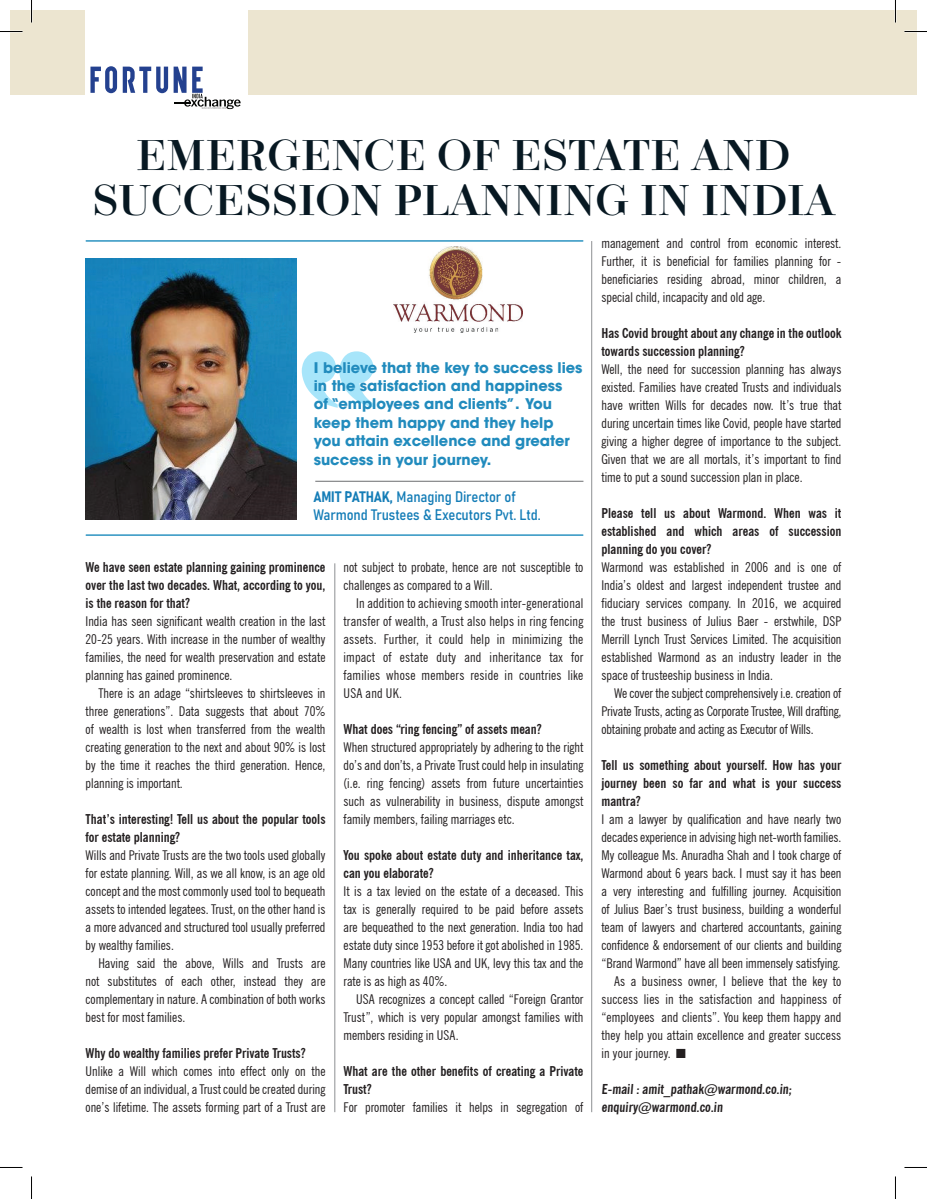
<style>
.page{position:relative;width:927px;height:1199px;background:#fff}
.page>*{position:absolute;margin:0;border:0;box-sizing:border-box;transform-origin:0 0}
.t1{font:500 42px/45px "Ratio Modern";color:#071822;text-align:center}
.t2{font:15px/18px "Bahnschrift";letter-spacing:-.01em;color:#157db7}
.t3{font:700 14.55px/18.3px "ITC Avant Garde Std";color:#218bbd}
.t4{font:700 condensed 13.65px/18px "News Gothic BT";color:#231f20}
.t5{font:condensed 13.5px/18px "News Gothic BT";color:#231f20;text-align:justify}
.t6{font:700 condensed 13.5px/18px "News Gothic BT";color:#231f20}
.s1{font-family:"News Got";font-stretch:normal}
</style>
<div class="page">
<hr style="left:85px;top:534px;width:498px;height:1px;background:#218ebe">
<img style="left:85px;top:258px;width:211px;height:261px">
<div style="left:11px;top:10px;width:905px;height:84px;background:#ece5d0"></div>
<div style="left:85px;top:10px;width:162px;height:98px;background:#fff"></div>
<svg style="left:90px;top:66px;width:27px;height:27px"></svg>
<svg style="left:123px;top:67px;width:117px;height:42px"></svg>
<svg style="left:302px;top:351px;width:73px;height:57px"></svg>
<hr style="left:315px;top:481px;width:268px;height:1px;background:#6c6d70">
<hr style="left:591px;top:241px;width:1px;height:870px;background:#939598">
<hr style="left:334px;top:563px;width:1px;height:548px;background:#939598">
<img style="left:393px;top:246px;width:129px;height:86px">
<hr style="left:85px;top:240px;width:498px;height:1px;background:#218ebe">
<hr style="left:894px;top:0;width:2px;height:22px;background:#fff">
<svg style="left:0;top:31px;width:22px;height:1px"></svg>
<svg style="left:904px;top:31px;width:22px;height:1px"></svg>
<svg style="left:0;top:1167px;width:22px;height:1px"></svg>
<svg style="left:904px;top:1167px;width:22px;height:1px"></svg>
<svg style="left:31px;top:0;width:1px;height:22px"></svg>
<svg style="left:31px;top:1176px;width:1px;height:22px"></svg>
<svg style="left:894px;top:10px;width:1px;height:12px"></svg>
<h1 class="t1" style="left:92px;top:131px;width:744px">EMERGENCE OF ESTATE AND<br>SUCCESSION PLANNING IN INDIA</h1>
<p class="t3" style="left:314px;top:358px;width:270px">I believe that the key to success lies in the satisfaction and happiness<br>of “employees and clients”. You keep them happy and they help you attain excellence and greater success in your journey.</p>
<p class="t2" style="left:313px;top:487px;width:229px">AMIT PATHAK, Managing Director of<br>Warmond Trustees &amp; Executors Pvt. Ltd.</p>
<p class="t6" style="left:86px;top:558px;width:241px;text-align:justify">We have seen estate planning gaining prominence over the last two decades. What, according to you, is the reason for that?</p>
<p class="t5" style="left:86px;top:612px;width:241px">India has seen significant wealth creation in the last 20-25 years. With increase in the number of wealthy families, the need for wealth preservation and estate planning has gained prominence.</p>
<p class="t5" style="left:86px;top:684px;width:241px;text-indent:13px">There is an adage “shirtsleeves to shirtsleeves in three generations”. Data suggests that about 70% of wealth is lost when transferred from the wealth creating generation to the next and about 90% is lost by the time it reaches the third generation. Hence, planning is important.</p>
<p class="t6" style="left:86px;top:809px;width:241px">That’s interesting! Tell us about the popular tools for estate planning?</p>
<p class="t5" style="left:86px;top:846px;width:241px">Wills and Private Trusts are the two tools used globally for estate planning. Will, as we all know, is an age old concept and the most commonly used tool to bequeath assets to intended legatees. Trust, on the other hand is a more advanced and structured tool usually preferred by wealthy families.</p>
<p class="t5" style="left:86px;top:954px;width:241px;text-indent:13px">Having said the above, Wills and Trusts are not substitutes of each other, instead they are complementary in nature. A combination of both works best for most families.</p>
<p class="t6" style="left:86px;top:1043px;width:221px">Why do wealthy families prefer Private Trusts?</p>
<p class="t5" style="left:86px;top:1061px;width:241px">Unlike a Will which comes into effect only on the demise of an individual, a Trust could be created during one’s lifetime. The assets forming part of a Trust are</p>
<p class="t5" style="left:343px;top:558px;width:241px">not subject to probate, hence are not susceptible to challenges as compared to a Will.</p>
<p class="t5" style="left:343px;top:594px;width:241px;text-indent:13px">In addition to achieving smooth inter-generational transfer of wealth, a Trust also helps in ring fencing assets. Further, it could help in minimizing the impact of estate duty and inheritance tax for families whose members reside in countries like USA and UK.</p>
<p class="t6" style="left:343px;top:720px;width:199px">What does “ring fencing” of assets mean?</p>
<p class="t5" style="left:343px;top:738px;width:241px">When structured appropriately by adhering to the right do’s and don’ts, a Private Trust could help in insulating (i.e. ring fencing) assets from future uncertainties such as vulnerability in business, dispute amongst family members, failing marriages etc.</p>
<p class="t6" style="left:343px;top:845px;width:241px">You spoke about estate duty and inheritance tax, can you elaborate?</p>
<p class="t5" style="left:343px;top:882px;width:241px">It is a tax levied on the estate of a deceased. This tax is generally required to be paid before assets are bequeathed to the next generation. India too had estate duty since 1953 before it got abolished in 1985.<br>Many countries like USA and UK, levy this tax and the rate is as high as 40%.</p>
<p class="t5" style="left:343px;top:990px;width:241px;text-indent:13px">USA recognizes a concept called “Foreign Grantor Trust”, which is very popular amongst families with members residing in USA.</p>
<p class="t6" style="left:343px;top:1061px;width:241px">What are the other benefits of creating a Private<br>Trust?</p>
<p class="t5" style="left:343px;top:1098px;width:241px">For promoter families it helps in segregation of</p>
<p class="t5" style="left:601px;top:233px;width:241px">management and control from economic interest.<br>Further, it is beneficial for families planning for - beneficiaries residing abroad, minor children, a special child, incapacity and old age.</p>
<p class="t6" style="left:601px;top:323px;width:241px">Has Covid brought about any change in the outlook towards succession planning?</p>
<p class="t5" style="left:601px;top:359px;width:241px">Well, the need for succession planning has always existed. Families have created Trusts and individuals have written Wills for decades now. It’s true that during uncertain times like Covid, people have started giving a higher degree of importance to the subject.<br>Given that we are all mortals, it’s important to find time to put a sound succession plan in place.</p>
<p class="t6" style="left:601px;top:503px;width:241px;text-align:justify">Please tell us about Warmond. When was it established and which areas of succession planning do you cover?</p>
<p class="t5" style="left:601px;top:557px;width:241px">Warmond was established in 2006 and is one of India’s oldest and largest independent trustee and fiduciary services company. In 2016, we acquired the trust business of Julius Baer - erstwhile, DSP Merrill Lynch Trust Services Limited. The acquisition established Warmond as an industry leader in the space of trusteeship business in India.</p>
<p class="t5" style="left:601px;top:683px;width:241px;text-indent:13px">We cover the subject comprehensively i.e. creation of Private Trusts, acting as Corporate Trustee, Will drafting, obtaining probate and acting as Executor of Wills.</p>
<p class="t6" style="left:601px;top:755px;width:241px;text-align:justify">Tell us something about yourself. How has your journey been so far and what is your success mantra?</p>
<p class="t5" style="left:601px;top:809px;width:241px">I am a lawyer by qualification and have nearly two</p>
<p class="t5" style="left:601px;top:827px;width:241px">decades experience in advising high net-worth families.</p>
<p class="t5" style="left:601px;top:845px;width:241px">My colleague Ms. Anuradha Shah and I took charge of</p>
<p class="t5" style="left:601px;top:863px;width:241px">Warmond about 6 years back. I must say it has been</p>
<p class="t5" style="left:601px;top:881px;width:241px">a very interesting and fulfilling journey. Acquisition</p>
<p class="t5" style="left:601px;top:899px;width:241px">of Julius Baer’s trust business, building a wonderful</p>
<p class="t5" style="left:601px;top:917px;width:241px">team of lawyers and chartered accountants, gaining</p>
<p class="t5" style="left:601px;top:935px;width:241px">confidence &amp; endorsement of our clients and building</p>
<p class="t5" style="left:601px;top:953px;width:240px">“Brand Warmond” have all been immensely satisfying.</p>
<p class="t5" style="left:614px;top:971px;width:228px">As a business owner, I believe that the key to</p>
<p class="t5" style="left:601px;top:989px;width:241px">success lies in the satisfaction and happiness of</p>
<p class="t5" style="left:601px;top:1007px;width:241px">“employees and clients”. You keep them happy and</p>
<p class="t5" style="left:601px;top:1025px;width:241px">they help you attain excellence and greater success</p>
<p class="t5" style="left:601px;top:1043px;width:86px">in your journey. <span class="s1">■</span></p>
<p class="t4" style="left:601px;top:1079px;width:193px">E-mail : amit_pathak@warmond.co.in; enquiry@warmond.co.in</p>
</div>
